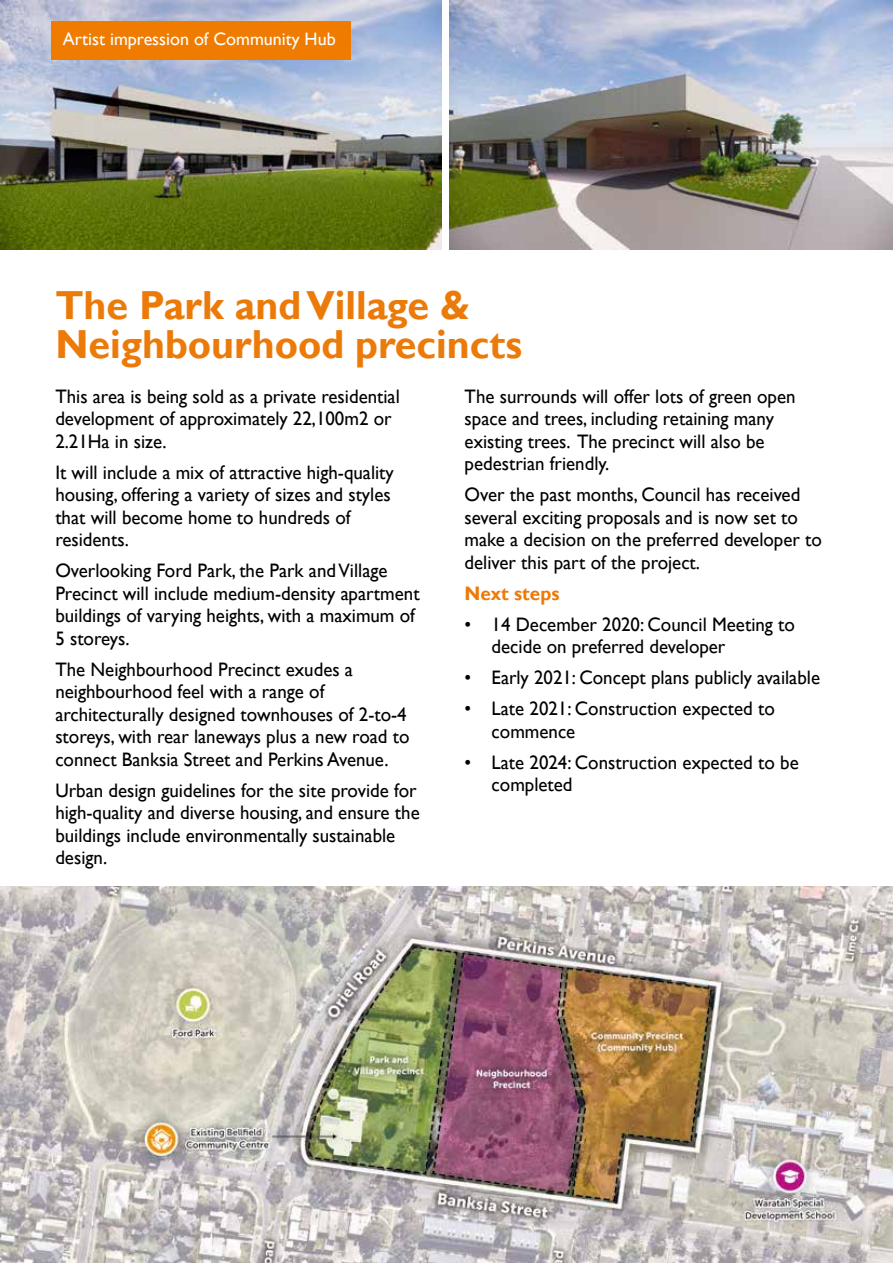
<style>
.page{position:relative;width:893px;height:1263px;background:#fff}
.page>*{position:absolute;margin:0;border:0;box-sizing:border-box;transform-origin:0 0}
.t1{font:700 40.5px/39px "Gill Sans";color:#ec7a08}
.t2{font:19.5px/22.5px "Gill Sans";color:#000}
.t3{font:700 19.5px "Gill Sans";color:#ec7a08}
.t4{font:18px "Gill Sans";color:#fff}
</style>
<div class="page">
<img style="left:0;top:0;width:441px;height:249px">
<div style="left:51px;top:21px;width:299px;height:39px;background:#ef7c00"></div>
<img style="left:0;top:887px;width:893px;height:376px">
<img style="left:450px;top:0;width:443px;height:249px">
<p class="t4" style="left:63px;top:29px;width:274px">Artist impression of Community Hub</p>
<h1 class="t1" style="left:55px;top:287px;width:468px">The Park and Village &amp;<br>Neighbourhood precincts</h1>
<p class="t2" style="left:55px;top:385px;width:346px">This area is being sold as a private residential development of approximately 22,100m2 or<br>2.21Ha in size.</p>
<p class="t2" style="left:55px;top:461px;width:340px">It will include a mix of attractive high-quality housing, offering a variety of sizes and styles that will become home to hundreds of residents.</p>
<p class="t2" style="left:55px;top:560px;width:366px">Overlooking Ford Park, the Park and Village Precinct will include medium-density apartment buildings of varying heights, with a maximum of 5 storeys.</p>
<p class="t2" style="left:55px;top:658px;width:356px">The Neighbourhood Precinct exudes a neighbourhood feel with a range of architecturally designed townhouses of 2-to-4 storeys, with rear laneways plus a new road to connect Banksia Street and Perkins Avenue.</p>
<p class="t2" style="left:55px;top:779px;width:366px">Urban design guidelines for the site provide for high-quality and diverse housing, and ensure the buildings include environmentally sustainable design.</p>
<p class="t2" style="left:465px;top:385px;width:332px">The surrounds will offer lots of green open space and trees, including retaining many existing trees. The precinct will also be pedestrian friendly.</p>
<p class="t2" style="left:465px;top:484px;width:359px">Over the past months, Council has received several exciting proposals and is now set to make a decision on the preferred developer to deliver this part of the project.</p>
<p class="t3" style="left:465px;top:581px;width:96px">Next steps</p>
<p class="t2" style="left:492px;top:613px;width:305px;text-indent:-27px">• 14 December 2020: Council Meeting to decide on preferred developer</p>
<p class="t2" style="left:465px;top:667px;width:357px">• Early 2021: Concept plans publicly available</p>
<p class="t2" style="left:492px;top:698px;width:285px;text-indent:-27px">• Late 2021: Construction expected to commence</p>
<p class="t2" style="left:492px;top:751px;width:309px;text-indent:-27px">• Late 2024: Construction expected to be completed</p>
</div>
